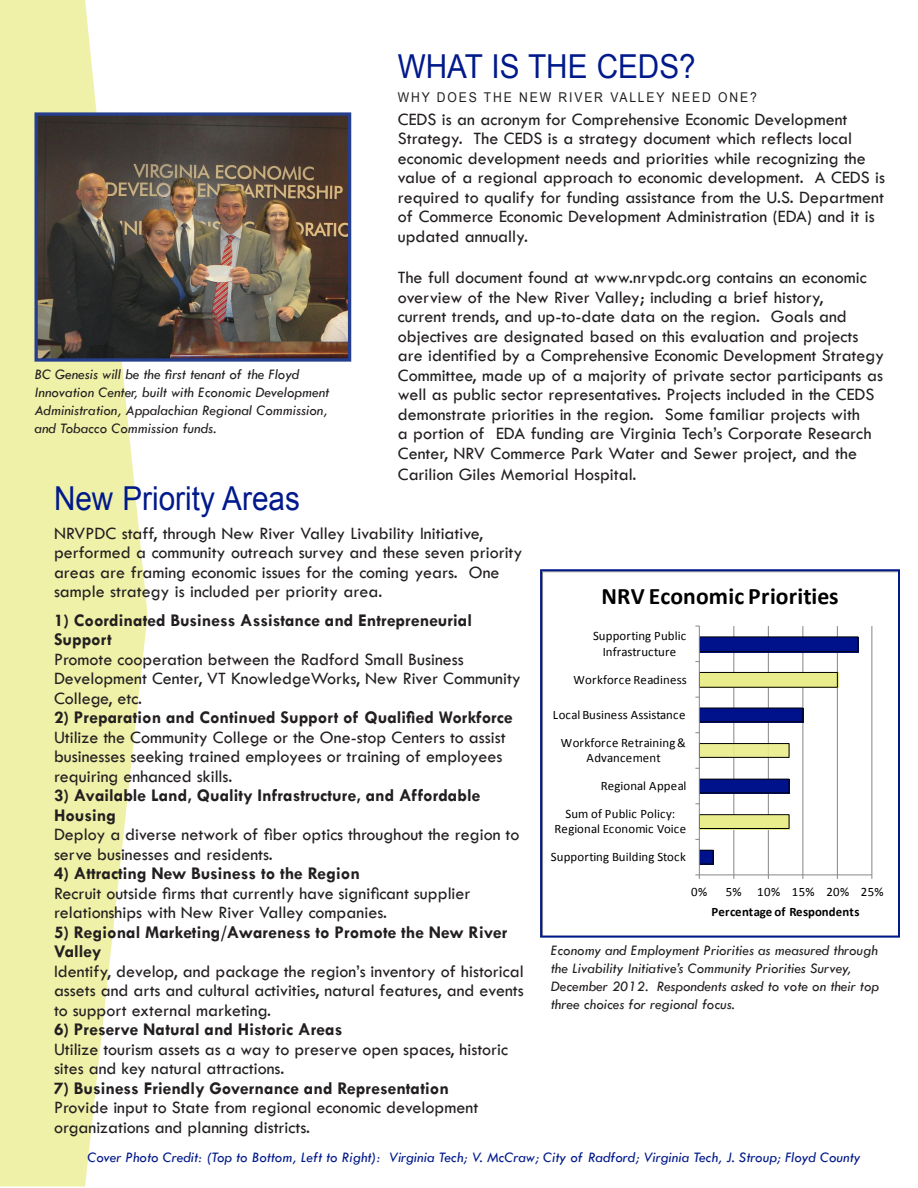
<style>
.page{position:relative;width:918px;height:1188px;background:#fff}
.page>*{position:absolute;margin:0;border:0;box-sizing:border-box;transform-origin:0 0}
.t1{font:33px "Arial";color:#00198b;scale:.9 1}
.t2{font:700 23.7px "Calibri";letter-spacing:.005em;color:#000}
.t3{font:18px/19.5px "Tw Cen";color:#231f20}
.t4{font:700 18px/19.5px "Tw Cen";color:#231f20}
.t5{font:italic 15px/18px "Tw Cen";color:#231f20}
.t6{font:italic 15px "Tw Cen";color:#00198b}
.t7{font:13.5px "Arial";letter-spacing:.15em;color:#231f20;scale:.9 1}
.t8{font:12.9px/15.8px "Calibri";letter-spacing:.01em;color:#000;text-align:center}
.t9{font:700 12.9px "Calibri";color:#000}
</style>
<div class="page">
<svg style="left:0;top:0;width:148px;height:1186px;fill:#eff1a8"></svg>
<img style="left:39px;top:116px;width:308px;height:242px">
<div style="left:35px;top:112px;width:316px;height:250px;border:3px solid #253f8e"></div>
<hr style="left:733px;top:626px;width:1px;height:249px;background:#868686">
<hr style="left:768px;top:626px;width:1px;height:249px;background:#868686">
<hr style="left:802px;top:626px;width:1px;height:249px;background:#868686">
<hr style="left:837px;top:626px;width:1px;height:249px;background:#868686">
<hr style="left:871px;top:626px;width:1px;height:249px;background:#868686">
<div style="left:699px;top:850px;width:15px;height:15px;background:#00128b"></div>
<div style="left:699px;top:850px;width:15px;height:15px;border:1px solid #000"></div>
<div style="left:699px;top:815px;width:91px;height:14px;background:#eaed8b"></div>
<div style="left:699px;top:814px;width:91px;height:15px;border:1px solid #000"></div>
<div style="left:699px;top:779px;width:91px;height:15px;background:#00128b"></div>
<div style="left:699px;top:779px;width:91px;height:14px;border:1px solid #000"></div>
<div style="left:699px;top:744px;width:91px;height:14px;background:#ecee96"></div>
<div style="left:699px;top:743px;width:91px;height:15px;border:1px solid #000"></div>
<div style="left:699px;top:708px;width:105px;height:15px;background:#00128b"></div>
<div style="left:699px;top:708px;width:104px;height:14px;border:1px solid #000"></div>
<div style="left:699px;top:672px;width:139px;height:16px;background:#eaed8b"></div>
<div style="left:699px;top:672px;width:139px;height:16px;border:1px solid #000"></div>
<div style="left:699px;top:637px;width:160px;height:16px;background:#00128b"></div>
<div style="left:699px;top:636px;width:160px;height:16px;border:1px solid #000"></div>
<hr style="left:699px;top:874px;width:173px;height:1px;background:#868686">
<hr style="left:699px;top:626px;width:1px;height:249px;background:#868686">
<svg style="left:695px;top:874px;width:5px;height:5px"></svg>
<div style="left:540px;top:569px;width:360px;height:369px;border:2px solid #00198b"></div>
<p class="t5" style="left:34px;top:365px;width:296px">BC Genesis will be the first tenant of the Floyd Innovation Center, built with Economic Development Administration, Appalachian Regional Commission, and Tobacco Commission funds.</p>
<p class="t1" style="left:398px;top:45px;width:332px">WHAT IS THE CEDS?</p>
<p class="t7" style="left:398px;top:88px;width:400px">WHY DOES THE NEW RIVER VALLEY NEED ONE?</p>
<p class="t3" style="left:398px;top:109px;width:489px">CEDS is an acronym for Comprehensive Economic Development Strategy. The CEDS is a strategy document which reflects local economic development needs and priorities while recognizing the value of a regional approach to economic development. A CEDS is required to qualify for funding assistance from the U.S. Department of Commerce Economic Development Administration (EDA) and it is updated annually.</p>
<p class="t3" style="left:398px;top:268px;width:488px">The full document found at www.nrvpdc.org contains an economic overview of the New River Valley; including a brief history,<br>current trends, and up-to-date data on the region. Goals and objectives are designated based on this evaluation and projects are identified by a Comprehensive Economic Development Strategy Committee, made up of a majority of private sector participants as well as public sector representatives. Projects included in the CEDS demonstrate priorities in the region. Some familiar projects with<br>a portion of EDA funding are Virginia Tech’s Corporate Research Center, NRV Commerce Park Water and Sewer project, and the</p>
<p class="t3" style="left:398px;top:465px;width:240px">Carilion Giles Memorial Hospital.</p>
<p class="t1" style="left:54px;top:477px;width:275px">New Priority Areas</p>
<p class="t3" style="left:54px;top:523px;width:470px">NRVPDC staff, through New River Valley Livability Initiative, performed a community outreach survey and these seven priority areas are framing economic issues for the coming years. One sample strategy is included per priority area.</p>
<p class="t4" style="left:54px;top:610px;width:420px">1) Coordinated Business Assistance and Entrepreneurial<br>Support</p>
<p class="t3" style="left:54px;top:649px;width:468px">Promote cooperation between the Radford Small Business<br>Development Center, VT KnowledgeWorks, New River Community<br>College, etc.</p>
<p class="t4" style="left:54px;top:707px;width:460px">2) Preparation and Continued Support of Qualified Workforce</p>
<p class="t3" style="left:54px;top:727px;width:453px">Utilize the Community College or the One-stop Centers to assist businesses seeking trained employees or training of employees requiring enhanced skills.</p>
<p class="t4" style="left:54px;top:785px;width:428px">3) Available Land, Quality Infrastructure, and Affordable<br>Housing</p>
<p class="t3" style="left:54px;top:825px;width:467px">Deploy a diverse network of fiber optics throughout the region to serve businesses and residents.</p>
<p class="t4" style="left:54px;top:863px;width:307px">4) Attracting New Business to the Region</p>
<p class="t3" style="left:54px;top:883px;width:418px">Recruit outside firms that currently have significant supplier relationships with New River Valley companies.</p>
<p class="t4" style="left:54px;top:922px;width:455px">5) Regional Marketing/Awareness to Promote the New River<br>Valley</p>
<p class="t3" style="left:54px;top:961px;width:471px;text-align:justify">Identify, develop, and package the region’s inventory of historical assets and arts and cultural activities, natural features, and events to support external marketing.</p>
<p class="t4" style="left:54px;top:1019px;width:290px">6) Preserve Natural and Historic Areas</p>
<p class="t3" style="left:54px;top:1039px;width:456px">Utilize tourism assets as a way to preserve open spaces, historic sites and key natural attractions.</p>
<p class="t4" style="left:54px;top:1078px;width:396px">7) Business Friendly Governance and Representation</p>
<p class="t3" style="left:54px;top:1098px;width:426px">Provide input to State from regional economic development organizations and planning districts.</p>
<p class="t2" style="left:601px;top:581px;width:239px">NRV Economic Priorities</p>
<p class="t8" style="left:593px;top:628px;width:95px">Supporting Public<br>Infrastructure</p>
<p class="t8" style="left:573px;top:672px;width:115px">Workforce Readiness</p>
<p class="t8" style="left:553px;top:707px;width:134px">Local Business Assistance</p>
<p class="t8" style="left:561px;top:735px;width:127px">Workforce Retraining &amp;<br>Advancement</p>
<p class="t8" style="left:601px;top:778px;width:87px">Regional Appeal</p>
<p class="t8" style="left:555px;top:805px;width:133px">Sum of Public Policy:<br>Regional Economic Voice</p>
<p class="t8" style="left:551px;top:849px;width:136px">Supporting Building Stock</p>
<p class="t8" style="left:691px;top:884px;width:18px">0%</p>
<p class="t8" style="left:726px;top:884px;width:160px">5% 10% 15% 20% 25%</p>
<p class="t9" style="left:712px;top:903px;width:150px">Percentage of Respondents</p>
<p class="t5" style="left:551px;top:941px;width:330px">Economy and Employment Priorities as measured through the Livability Initiative’s Community Priorities Survey, December 2012. Respondents asked to vote on their top three choices for regional focus.</p>
<p class="t6" style="left:87px;top:1149px;width:775px">Cover Photo Credit: (Top to Bottom, Left to Right): Virginia Tech; V. McCraw; City of Radford; Virginia Tech, J. Stroup; Floyd County</p>
</div>
